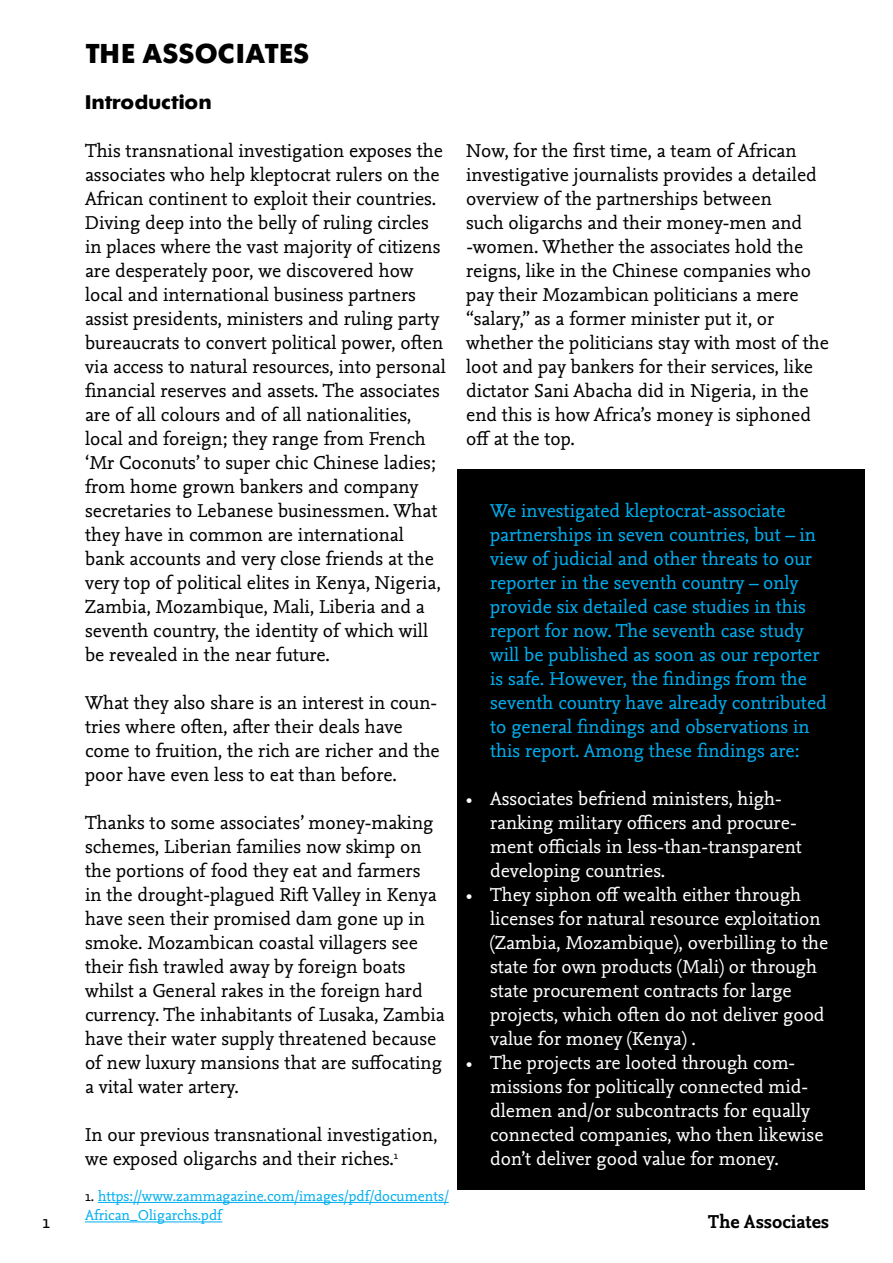
<style>
.page{position:relative;width:893px;height:1263px;background:#fff}
.page>*{position:absolute;margin:0;border:0;box-sizing:border-box;transform-origin:0 0}
.t1{font:700 27px "Our Futura";color:#000}
.t2{font:19.5px/24px "Nexus Mix Pro";color:#000}
.t3{font:19.5px/24px "Nexus Mix Pro";color:#fff}
.t4{font:19.5px/24px "Nexus Mix Pro";color:#00aeef}
.t5{font:700 19.5px "Nexus Mix Pro";color:#000}
.t6{font:700 19.5px "Our Futura";color:#000}
.t7{font:15px/19.5px "Nexus Mix Pro";color:#00aeef}
.s1{color:#000}
</style>
<div class="page">
<div style="left:457px;top:469px;width:408px;height:720px;background:#000"></div>
<hr style="left:98px;top:1202px;width:351px;height:1px;background:#00aeef">
<hr style="left:85px;top:1221px;width:137px;height:1px;background:#00aeef">
<h1 class="t1" style="left:85px;top:37px;width:226px">THE ASSOCIATES</h1>
<p class="t6" style="left:85px;top:90px;width:128px">Introduction</p>
<p class="t2" style="left:85px;top:138px;width:362px">This transnational investigation exposes the associates who help kleptocrat rulers on the African continent to exploit their countries.<br>Diving deep into the belly of ruling circles in places where the vast majority of citizens are desperately poor, we discovered how local and international business partners assist presidents, ministers and ruling party bureaucrats to convert political power, often via access to natural resources, into personal financial reserves and assets. The associates are of all colours and of all nationalities, local and foreign; they range from French ‘Mr Coconuts’ to super chic Chinese ladies; from home grown bankers and company secretaries to Lebanese businessmen. What they have in common are international bank accounts and very close friends at the very top of political elites in Kenya, Nigeria, Zambia, Mozambique, Mali, Liberia and a seventh country, the identity of which will be revealed in the near future.</p>
<p class="t2" style="left:85px;top:690px;width:356px">What they also share is an interest in coun&shy;tries where often, after their deals have come to fruition, the rich are richer and the poor have even less to eat than before.</p>
<p class="t2" style="left:85px;top:810px;width:361px">Thanks to some associates’ money-making schemes, Liberian families now skimp on the portions of food they eat and farmers<br>in the drought-plagued Rift Valley in Kenya have seen their promised dam gone up in smoke. Mozambican coastal villagers see their fish trawled away by foreign boats whilst a General rakes in the foreign hard currency. The inhabitants of Lusaka, Zambia have their water supply threatened because of new luxury mansions that are suffocating a vital water artery.</p>
<p class="t2" style="left:85px;top:1122px;width:354px">In our previous transnational investigation, we exposed oligarchs and their riches.<sup>1</sup></p>
<p class="t2" style="left:466px;top:138px;width:364px">Now, for the first time, a team of African investigative journalists provides a detailed overview of the partnerships between<br>such oligarchs and their money-men and -women. Whether the associates hold the reigns, like in the Chinese companies who pay their Mozambican politicians a mere “salary,” as a former minister put it, or whether the politicians stay with most of the loot and pay bankers for their services, like dictator Sani Abacha did in Nigeria, in the end this is how Africa’s money is siphoned off at the top.</p>
<p class="t4" style="left:490px;top:498px;width:338px">We investigated kleptocrat-associate partnerships in seven countries, but – in view of judicial and other threats to our reporter in the seventh country – only provide six detailed case studies in this report for now. The seventh case study will be published as soon as our reporter is safe. However, the findings from the seventh country have already contributed to general findings and observations in this report. Among these findings are:</p>
<p class="t3" style="left:490px;top:786px;width:313px;text-indent:-24px">• Associates befriend ministers, high&shy;ranking military officers and procure&shy;ment officials in less-than-transparent developing countries.</p>
<p class="t3" style="left:490px;top:882px;width:340px;text-indent:-24px">• They siphon off wealth either through licenses for natural resource exploitation (Zambia, Mozambique), overbilling to the state for own products (Mali) or through state procurement contracts for large projects, which often do not deliver good value for money (Kenya) .</p>
<p class="t3" style="left:490px;top:1050px;width:335px;text-indent:-24px">• The projects are looted through com&shy;missions for politically connected mid&shy;dlemen and/or subcontracts for equally connected companies, who then likewise don’t deliver good value for money.</p>
<p class="t7" style="left:85px;top:1185px;width:365px"><span class="s1">1.</span> https://www.zammagazine.com/images/pdf/documents/<br>African_Oligarchs.pdf</p>
<p class="t2" style="left:43px;top:1209px;width:9px">1</p>
<p class="t5" style="left:708px;top:1207px;width:123px">The Associates</p>
</div>
